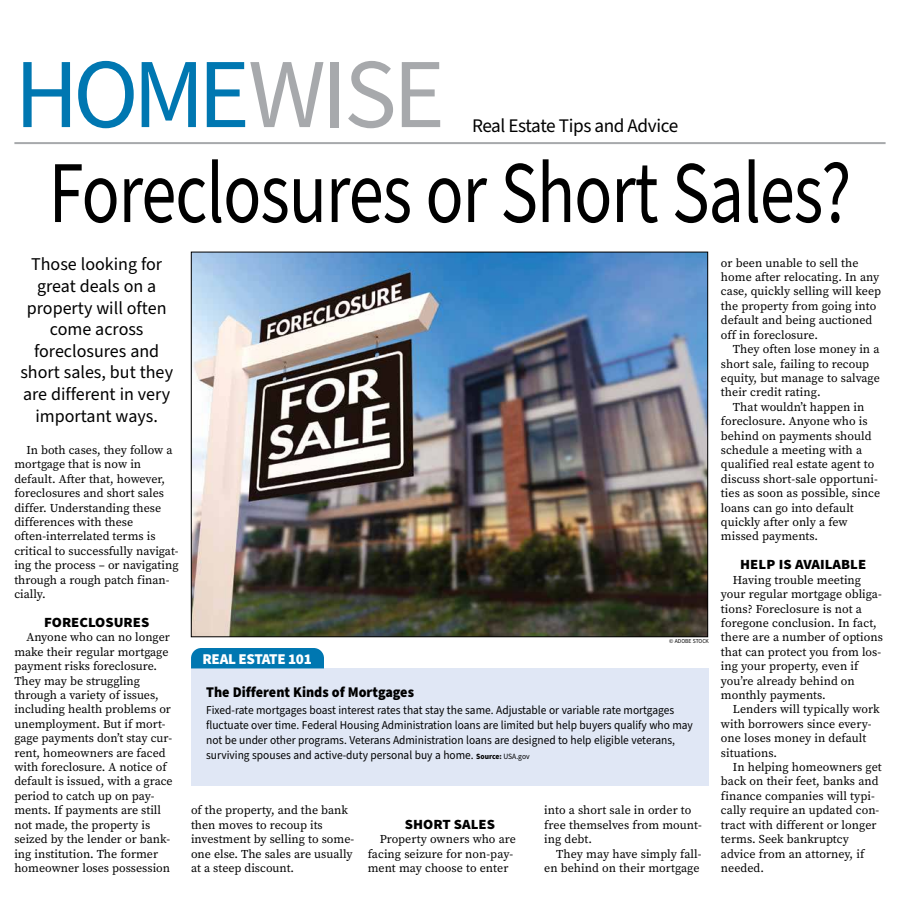
<style>
.page{position:relative;width:900px;height:908px;background:#fff}
.page>*{position:absolute;margin:0;border:0;box-sizing:border-box;transform-origin:0 0}
.t1{font:99px "Source Sans Pro";letter-spacing:-.04em;color:#0077b1}
.t2{font:88px "Source Sans Pro";letter-spacing:-.015em;color:#000;scale:.8 1}
.t3{font:19.2px "Source Sans Pro";letter-spacing:-.02em;color:#000}
.t4{font:18px/21.6px "Source Sans Pro";color:#000;text-align:center}
.t5{font:900 15px "Source Sans Pro";letter-spacing:-.02em;color:#fff}
.t6{font:900 14.8px "Source Sans Pro";color:#000;scale:.95 1}
.t7{font:900 14px "Source Sans Pro";color:#000;scale:1.05 1}
.t8{font:12px/14.4px "Source Serif Pro";color:#000}
.t9{font:12px/15px "Source Sans Pro";color:#000;scale:.95 1}
.t10{font:6px "Source Sans Pro";color:#000;scale:.95 1}
.s1{color:#a7a9ac}
.s2{font-weight:700;font-size:8px}
.s3{font-size:8px}
</style>
<div class="page">
<hr style="left:14px;top:142px;width:872px;height:2px;background:#a7a9ac">
<img style="left:193px;top:254px;width:513px;height:380px">
<div style="left:191px;top:668px;width:518px;height:117px;background:#e0e7f5"></div>
<div style="left:191px;top:648px;width:133px;height:20px;background:#0077b1"></div>
<h1 class="t1" style="left:14px;top:28px;width:432px">HOME<span class="s1">WISE</span></h1>
<h3 class="t3" style="left:472px;top:113px;width:208px">Real Estate Tips and Advice</h3>
<h2 class="t2" style="left:49px;top:134px;width:1005px">Foreclosures or Short Sales?</h2>
<h3 class="t4" style="left:20px;top:254px;width:154px">Those looking for great deals on a property will often come across foreclosures and short sales, but they are different in very important ways.</h3>
<p class="t8" style="left:14px;top:442px;width:166px;text-indent:12px">In both cases, they follow a mortgage that is now in default. After that, however, foreclosures and short sales differ. Understanding these differences with these often-interrelated terms is critical to successfully navigat&shy;ing the process – or navigating through a rough patch finan&shy;cially.</p>
<p class="t7" style="left:44px;top:612px;width:102px">FORECLOSURES</p>
<p class="t8" style="left:14px;top:630px;width:160px;text-indent:12px">Anyone who can no longer make their regular mortgage payment risks foreclosure.<br>They may be struggling through a variety of issues, including health problems or unemployment. But if mort&shy;gage payments don’t stay cur&shy;rent, homeowners are faced with foreclosure. A notice of default is issued, with a grace period to catch up on pay&shy;ments. If payments are still not made, the property is seized by the lender or bank&shy;ing institution. The former homeowner loses possession</p>
<p class="t8" style="left:721px;top:255px;width:162px">or been unable to sell the home after relocating. In any case, quickly selling will keep the property from going into default and being auctioned off in foreclosure.</p>
<p class="t8" style="left:721px;top:342px;width:160px;text-indent:12px">They often lose money in a short sale, failing to recoup equity, but manage to salvage their credit rating.</p>
<p class="t8" style="left:721px;top:399px;width:161px;text-indent:12px">That wouldn’t happen in foreclosure. Anyone who is behind on payments should schedule a meeting with a qualified real estate agent to discuss short-sale opportuni&shy;ties as soon as possible, since loans can go into default quickly after only a few missed payments.</p>
<p class="t7" style="left:740px;top:554px;width:122px">HELP IS AVAILABLE</p>
<p class="t8" style="left:721px;top:572px;width:164px;text-indent:12px">Having trouble meeting your regular mortgage obliga&shy;tions? Foreclosure is not a foregone conclusion. In fact, there are a number of options that can protect you from los&shy;ing your property, even if you’re already behind on monthly payments.</p>
<p class="t8" style="left:721px;top:702px;width:160px;text-indent:12px">Lenders will typically work with borrowers since every&shy;one loses money in default situations.</p>
<p class="t8" style="left:721px;top:759px;width:162px;text-indent:12px">In helping homeowners get back on their feet, banks and finance companies will typi&shy;cally require an updated con&shy;tract with different or longer terms. Seek bankruptcy advice from an attorney, if needed.</p>
<p class="t10" style="left:669px;top:637px;width:43px">© ADOBE STOCK</p>
<p class="t5" style="left:203px;top:648px;width:111px">REAL ESTATE 101</p>
<p class="t6" style="left:206px;top:681px;width:220px">The Different Kinds of Mortgages</p>
<p class="t9" style="left:206px;top:703px;width:514px">Fixed-rate mortgages boast interest rates that stay the same. Adjustable or variable rate mortgages fluctuate over time. Federal Housing Administration loans are limited but help buyers qualify who may not be under other programs. Veterans Administration loans are designed to help eligible veterans, surviving spouses and active-duty personal buy a home. <span class="s2">Source:</span> <span class="s3">USA.gov</span></p>
<p class="t8" style="left:191px;top:802px;width:165px">of the property, and the bank then moves to recoup its investment by selling to some&shy;one else. The sales are usually at a steep discount.</p>
<p class="t8" style="left:544px;top:802px;width:159px">into a short sale in order to free themselves from mount&shy;ing debt.</p>
<p class="t8" style="left:544px;top:846px;width:159px;text-align:right">They may have simply fall&shy;en behind on their mortgage</p>
<p class="t7" style="left:405px;top:814px;width:87px">SHORT SALES</p>
<p class="t8" style="left:368px;top:831px;width:150px;text-indent:12px">Property owners who are facing seizure for non-pay&shy;ment may choose to enter</p>
</div>
